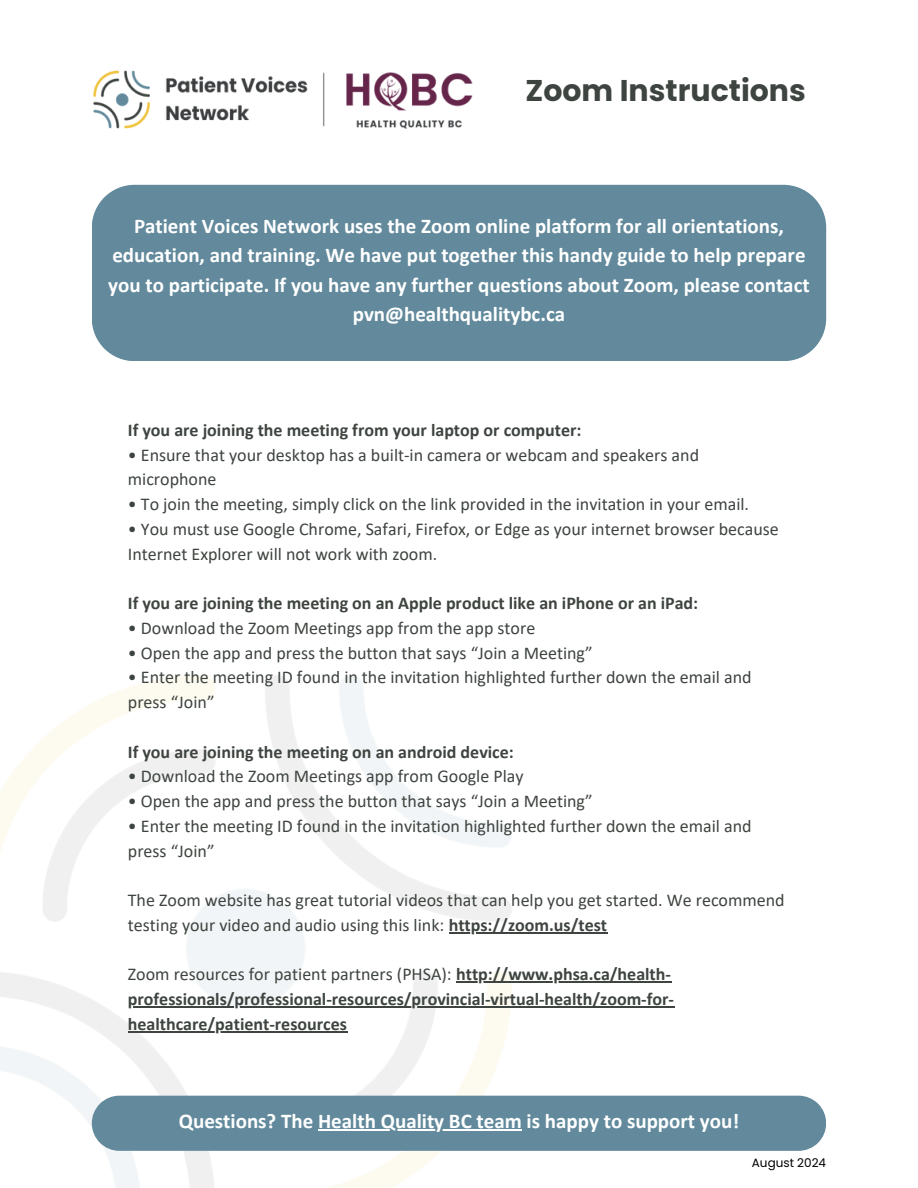
<style>
.page{position:relative;width:918px;height:1188px;background:#fff}
.page>*{position:absolute;margin:0;border:0;box-sizing:border-box;transform-origin:0 0}
.t1{font:700 30px "Poppins";color:#3e4440}
.t2{font:700 21px/29.2px "Calibri";color:#fff;text-align:center}
.t3{font:18px/24.8px "Calibri";color:#3e443f}
.t4{font:700 18px "Calibri";color:#3e443f}
.t5{font:12px "Poppins";color:#000}
.s1{font-weight:700}
</style>
<div class="page">
<img style="left:0;top:675px;width:557px;height:513px">
<div style="left:92px;top:1096px;width:734px;height:55px;background:#628a9c"></div>
<hr style="left:318px;top:1129px;width:204px;height:2px;background:#fff">
<div style="left:92px;top:185px;width:734px;height:176px;background:#628a9c"></div>
<hr style="left:449px;top:932px;width:158px;height:1px;background:#3e443f">
<hr style="left:456px;top:982px;width:215px;height:1px;background:#3e443f">
<hr style="left:128px;top:1006px;width:547px;height:1px;background:#3e443f">
<hr style="left:128px;top:1031px;width:219px;height:1px;background:#3e443f">
<img style="left:93px;top:70px;width:380px;height:59px">
<h1 class="t1" style="left:526px;top:70px;width:282px">Zoom Instructions</h1>
<h2 class="t2" style="left:108px;top:213px;width:703px">Patient Voices Network uses the Zoom online platform for all orientations, education, and training. We have put together this handy guide to help prepare you to participate. If you have any further questions about Zoom, please contact pvn@healthqualitybc.ca</h2>
<h3 class="t4" style="left:128px;top:422px;width:455px">If you are joining the meeting from your laptop or computer:</h3>
<h3 class="t3" style="left:128px;top:444px;width:573px">• Ensure that your desktop has a built-in camera or webcam and speakers and microphone</h3>
<h3 class="t3" style="left:128px;top:493px;width:623px">• To join the meeting, simply click on the link provided in the invitation in your email.</h3>
<h3 class="t3" style="left:128px;top:518px;width:652px">• You must use Google Chrome, Safari, Firefox, or Edge as your internet browser because<br>Internet Explorer will not work with zoom.</h3>
<h3 class="t4" style="left:128px;top:596px;width:572px">If you are joining the meeting on an Apple product like an iPhone or an iPad:</h3>
<h3 class="t3" style="left:128px;top:617px;width:409px">• Download the Zoom Meetings app from the app store</h3>
<h3 class="t3" style="left:128px;top:642px;width:466px">• Open the app and press the button that says “Join a Meeting”</h3>
<h3 class="t3" style="left:128px;top:667px;width:625px">• Enter the meeting ID found in the invitation highlighted further down the email and press “Join”</h3>
<h3 class="t4" style="left:128px;top:744px;width:387px">If you are joining the meeting on an android device:</h3>
<h3 class="t3" style="left:128px;top:766px;width:397px">• Download the Zoom Meetings app from Google Play</h3>
<h3 class="t3" style="left:128px;top:790px;width:466px">• Open the app and press the button that says “Join a Meeting”</h3>
<h3 class="t3" style="left:128px;top:815px;width:625px">• Enter the meeting ID found in the invitation highlighted further down the email and press “Join”</h3>
<h3 class="t3" style="left:128px;top:889px;width:658px">The Zoom website has great tutorial videos that can help you get started. We recommend testing your video and audio using this link: <span class="s1">https://zoom.us/test</span></h3>
<h3 class="t3" style="left:128px;top:964px;width:545px">Zoom resources for patient partners (PHSA): <span class="s1">http://www.phsa.ca/health-</span></h3>
<h2 class="t4" style="left:128px;top:992px;width:548px">professionals/professional-resources/provincial-virtual-health/zoom-for-</h2>
<p class="t4" style="left:128px;top:1016px;width:221px">healthcare/patient-resources</p>
<p class="t2" style="left:179px;top:1108px;width:562px">Questions? The Health Quality BC team is happy to support you!</p>
<p class="t5" style="left:752px;top:1155px;width:76px">August 2024</p>
</div>
